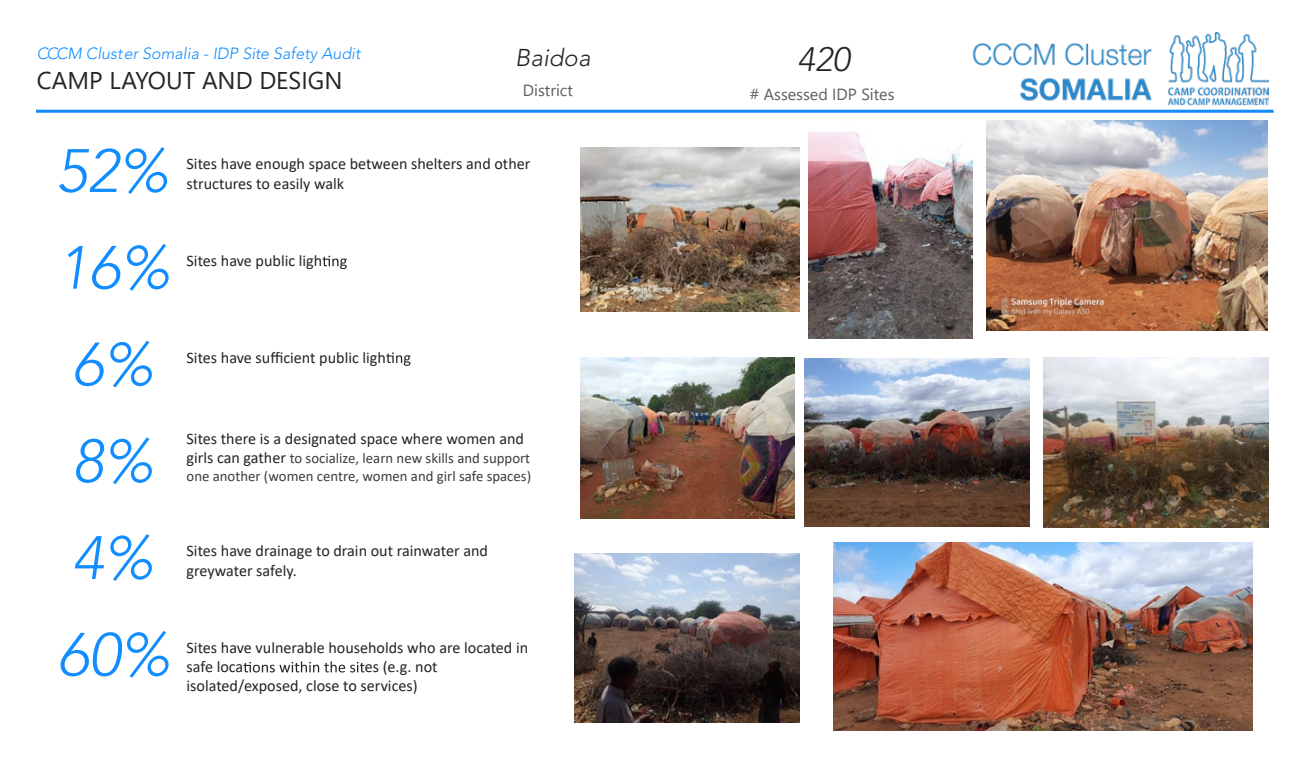
<style>
.page{position:relative;width:1290px;height:765px;background:#fff}
.page>*{position:absolute;margin:0;border:0;box-sizing:border-box;transform-origin:0 0}
.t1{font:italic 300 60.5px "Avenir LT Std";color:#118dff}
.t2{font:italic 300 33.62px "Avenir LT Std";color:#252423}
.t3{font:24.25px "Segoe UI";color:#252423}
.t4{font:italic 300 24.25px "Avenir LT Std";color:#252423}
.t5{font:16.12px/19.1px "Calibri";color:#252423}
.t6{font:italic 300 16.12px "Avenir LT Std";color:#118dff}
.t7{font:16.12px "Segoe UI";color:#605e5c}
.t8{font:14.75px/18.1px "Calibri";color:#3d3d3d}
.s1{font-size:16.12px;color:#252423}
</style>
<div class="page">
<hr style="left:36px;top:110px;width:1238px;height:3px;background:#118dff">
<svg style="left:322px;top:256px;width:25px;height:13px"></svg>
<svg style="left:243px;top:661px;width:121px;height:11px"></svg>
<svg style="left:386px;top:353px;width:24px;height:13px"></svg>
<img style="left:973px;top:33px;width:296px;height:72px">
<img style="left:580px;top:147px;width:219px;height:165px">
<img style="left:575px;top:554px;width:224px;height:168px">
<img style="left:804px;top:358px;width:225px;height:169px">
<img style="left:1043px;top:358px;width:226px;height:169px">
<img style="left:580px;top:358px;width:214px;height:160px">
<img style="left:987px;top:121px;width:280px;height:210px">
<img style="left:809px;top:131px;width:163px;height:207px">
<img style="left:834px;top:542px;width:418px;height:189px">
<p class="t6" style="left:37px;top:44px;width:325px">CCCM Cluster Somalia - IDP Site Safety Audit</p>
<h3 class="t3" style="left:37px;top:58px;width:307px">CAMP LAYOUT AND DESIGN</h3>
<h3 class="t4" style="left:515px;top:44px;width:77px">Baidoa</h3>
<p class="t7" style="left:523px;top:75px;width:51px">District</p>
<h1 class="t1" style="left:56px;top:136px;width:114px">52%</h1>
<p class="t5" style="left:187px;top:154px;width:345px">Sites have enough space between shelters and other structures to easily walk</p>
<h1 class="t1" style="left:57px;top:232px;width:114px">16%</h1>
<p class="t5" style="left:187px;top:251px;width:137px">Sites have public ligh</p>
<h1 class="t1" style="left:72px;top:329px;width:82px">6%</h1>
<p class="t5" style="left:187px;top:348px;width:201px">Sites have sufficient public ligh</p>
<h1 class="t1" style="left:72px;top:426px;width:82px">8%</h1>
<p class="t5" style="left:187px;top:428px;width:339px">Sites there is a designated space where women and</p>
<p class="t8" style="left:187px;top:449px;width:346px"><span class="s1">girls can gather</span> to socialize, learn new skills and support one another (women centre, women and girl safe spaces)</p>
<h1 class="t1" style="left:72px;top:523px;width:82px">4%</h1>
<p class="t5" style="left:187px;top:541px;width:303px">Sites have drainage to drain out rainwater and greywater safely.</p>
<h1 class="t1" style="left:57px;top:619px;width:114px">60%</h1>
<p class="t5" style="left:187px;top:638px;width:343px">Sites have vulnerable households who are located in safe loca</p>
<p class="t5" style="left:187px;top:657px;width:253px;text-indent:178px">es (e.g. not isolated/exposed, close to services)</p>
<h2 class="t2" style="left:798px;top:40px;width:54px">420</h2>
<p class="t7" style="left:750px;top:79px;width:146px"># Assessed IDP Sites</p>
</div>
